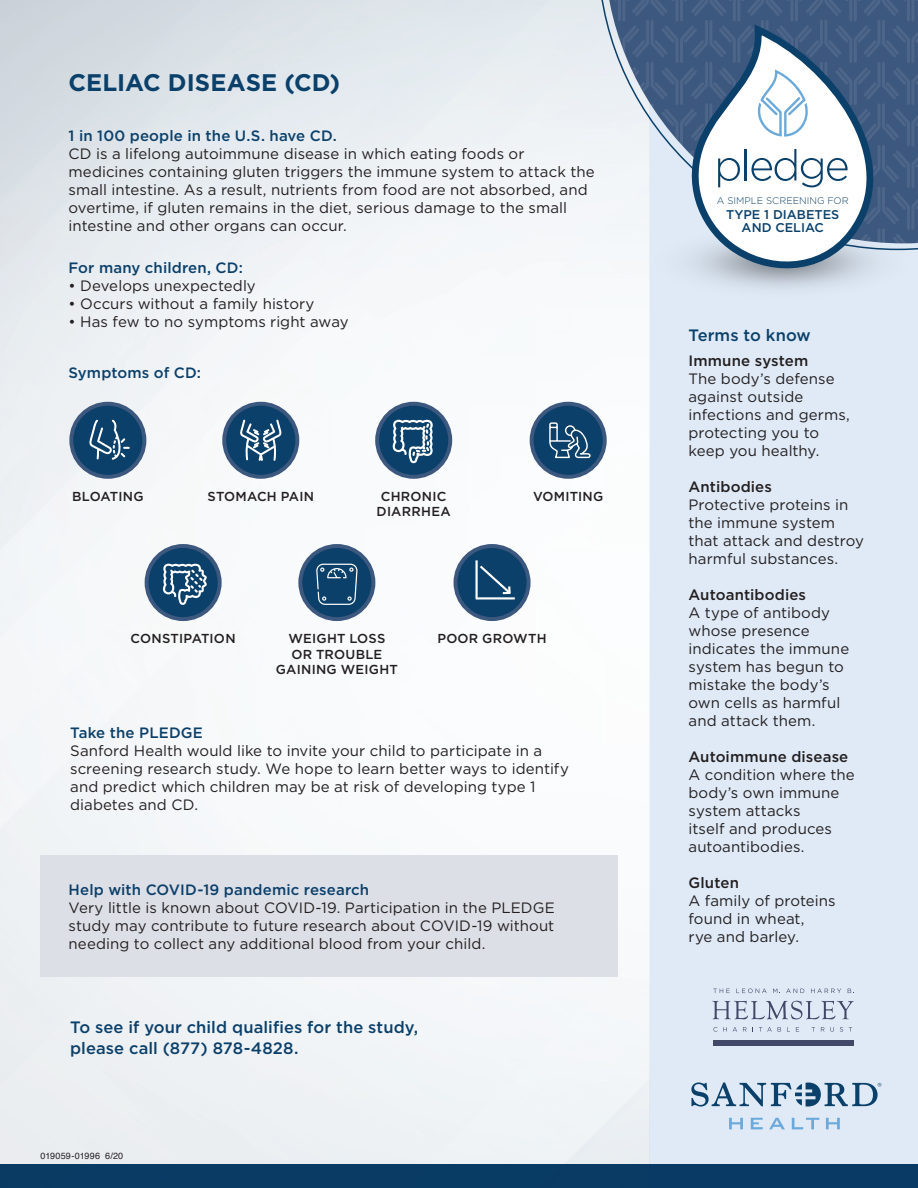
<style>
.page{position:relative;width:918px;height:1188px;background:#fff}
.page>*{position:absolute;margin:0;border:0;box-sizing:border-box;transform-origin:0 0}
.t1{font:700 24px "Gotham";color:#0b406a}
.t2{font:500 16.5px/21px "Gotham";letter-spacing:.005em;color:#0b406a}
.t3{font:15px/18px "Gotham";letter-spacing:.005em;color:#231f20}
.t4{font:500 15px "Gotham";letter-spacing:.01em;color:#0b406a}
.t5{font:500 15px "Gotham";letter-spacing:.01em;color:#231f20}
.t6{font:500 13.05px/15.6px "Gotham";letter-spacing:.02em;color:#231f20;text-align:center}
.t7{font:500 12.6px/13.5px "Gotham";color:#0b406a;text-align:center}
.t8{font:300 9.6px "Gotham";color:#0b406a}
.t9{font:9px "Helvetica";letter-spacing:.025em;color:#231f20}
</style>
<div class="page">
<div style="left:649px;top:54px;width:269px;height:1134px;background:#dfeaf6"></div>
<img style="left:0;top:0;width:649px;height:1164px">
<div style="left:0;top:1164px;width:918px;height:24px;background:#0b406a"></div>
<svg style="left:729px;top:1118px;width:14px;height:11px"></svg>
<svg style="left:751px;top:1118px;width:12px;height:11px"></svg>
<svg style="left:769px;top:1118px;width:16px;height:11px"></svg>
<svg style="left:792px;top:1118px;width:27px;height:11px"></svg>
<svg style="left:826px;top:1118px;width:14px;height:11px"></svg>
<svg style="left:691px;top:1082px;width:190px;height:25px"></svg>
<img style="left:618px;top:251px;width:223px;height:77px">
<svg style="left:596px;top:0;width:322px;height:251px"></svg>
<svg style="left:676px;top:243px;width:241px;height:39px"></svg>
<svg style="left:609px;top:0;width:309px;height:243px;background:#95a5ba"></svg>
<div style="left:71px;top:404px;width:73px;height:73px;background:#0b406a;border-radius:50%"></div>
<div style="left:69px;top:402px;width:77px;height:77px;border:4px solid #3d587e;border-radius:50%"></div>
<div style="left:147px;top:546px;width:73px;height:73px;background:#0b406a;border-radius:50%"></div>
<div style="left:145px;top:544px;width:77px;height:77px;border:4px solid #3d587e;border-radius:50%"></div>
<div style="left:224px;top:404px;width:73px;height:73px;background:#0b406a;border-radius:50%"></div>
<div style="left:222px;top:402px;width:77px;height:77px;border:4px solid #3d587e;border-radius:50%"></div>
<div style="left:455px;top:546px;width:74px;height:73px;background:#0b406a;border-radius:50%"></div>
<div style="left:454px;top:544px;width:77px;height:77px;border:4px solid #3d587e;border-radius:50%"></div>
<div style="left:377px;top:404px;width:73px;height:73px;background:#0b406a;border-radius:50%"></div>
<div style="left:375px;top:402px;width:77px;height:77px;border:4px solid #3d587e;border-radius:50%"></div>
<div style="left:300px;top:546px;width:73px;height:73px;background:#0b406a;border-radius:50%"></div>
<div style="left:298px;top:544px;width:77px;height:77px;border:4px solid #3d587e;border-radius:50%"></div>
<div style="left:532px;top:404px;width:73px;height:73px;background:#0b406a;border-radius:50%"></div>
<div style="left:530px;top:402px;width:77px;height:77px;border:4px solid #3d587e;border-radius:50%"></div>
<div style="left:40px;top:856px;width:578px;height:121px;background:#dddfe7"></div>
<svg style="left:549px;top:422px;width:42px;height:37px"></svg>
<svg style="left:392px;top:419px;width:41px;height:44px"></svg>
<svg style="left:240px;top:420px;width:42px;height:41px"></svg>
<svg style="left:89px;top:420px;width:41px;height:40px"></svg>
<svg style="left:163px;top:563px;width:44px;height:42px"></svg>
<hr style="left:475px;top:560px;width:3px;height:39px;background:#fff">
<hr style="left:476px;top:597px;width:39px;height:3px;background:#fff">
<svg style="left:480px;top:565px;width:31px;height:30px"></svg>
<svg style="left:712px;top:1001px;width:142px;height:18px"></svg>
<svg style="left:714px;top:989px;width:16px;height:4px"></svg>
<svg style="left:736px;top:989px;width:31px;height:4px"></svg>
<svg style="left:773px;top:989px;width:7px;height:4px"></svg>
<svg style="left:786px;top:989px;width:18px;height:4px"></svg>
<svg style="left:811px;top:989px;width:30px;height:4px"></svg>
<svg style="left:848px;top:989px;width:6px;height:4px"></svg>
<svg style="left:713px;top:1027px;width:4px;height:5px"></svg>
<svg style="left:723px;top:1027px;width:4px;height:5px"></svg>
<svg style="left:733px;top:1027px;width:4px;height:5px"></svg>
<svg style="left:743px;top:1027px;width:10px;height:5px"></svg>
<svg style="left:759px;top:1027px;width:13px;height:5px"></svg>
<svg style="left:821px;top:1027px;width:13px;height:5px"></svg>
<svg style="left:840px;top:1027px;width:3px;height:5px"></svg>
<div style="left:713px;top:1040px;width:140px;height:5px;background:#424867"></div>
<svg style="left:316px;top:564px;width:42px;height:41px"></svg>
<h1 class="t1" style="left:69px;top:67px;width:273px">CELIAC DISEASE (CD)</h1>
<p class="t4" style="left:69px;top:125px;width:270px">1 in 100 people in the U.S. have CD.</p>
<p class="t3" style="left:69px;top:144px;width:528px">CD is a lifelong autoimmune disease in which eating foods or medicines containing gluten triggers the immune system to attack the small intestine. As a result, nutrients from food are not absorbed, and overtime, if gluten remains in the diet, serious damage to the small intestine and other organs can occur.</p>
<p class="t4" style="left:69px;top:258px;width:176px">For many children, CD:</p>
<p class="t3" style="left:69px;top:277px;width:189px">• Develops unexpectedly</p>
<p class="t3" style="left:69px;top:295px;width:247px">• Occurs without a family history</p>
<p class="t3" style="left:69px;top:313px;width:282px">• Has few to no symptoms right away</p>
<p class="t4" style="left:69px;top:363px;width:134px">Symptoms of CD:</p>
<p class="t6" style="left:72px;top:488px;width:73px">BLOATING</p>
<p class="t6" style="left:208px;top:488px;width:108px">STOMACH PAIN</p>
<p class="t6" style="left:377px;top:488px;width:76px">CHRONIC<br>DIARRHEA</p>
<p class="t6" style="left:533px;top:488px;width:72px">VOMITING</p>
<p class="t6" style="left:131px;top:630px;width:106px">CONSTIPATION</p>
<p class="t6" style="left:276px;top:630px;width:123px">WEIGHT LOSS<br>OR TROUBLE<br>GAINING WEIGHT</p>
<p class="t6" style="left:437px;top:630px;width:111px">POOR GROWTH</p>
<p class="t4" style="left:70px;top:723px;width:134px">Take the PLEDGE</p>
<p class="t3" style="left:70px;top:741px;width:500px">Sanford Health would like to invite your child to participate in a screening research study. We hope to learn better ways to identify and predict which children may be at risk of developing type 1 diabetes and CD.</p>
<p class="t4" style="left:69px;top:879px;width:302px">Help with COVID-19 pandemic research</p>
<p class="t3" style="left:69px;top:898px;width:488px;text-align:justify">Very little is known about COVID-19. Participation in the PLEDGE study may contribute to future research about COVID-19 without needing to collect any additional blood from your child.</p>
<p class="t2" style="left:70px;top:1017px;width:350px">To see if your child qualifies for the study, please call (877) 878-4828.</p>
<p class="t9" style="left:40px;top:1149px;width:84px">019059-01996 6/20</p>
<p class="t8" style="left:717px;top:195px;width:133px">A SIMPLE SCREENING FOR</p>
<p class="t7" style="left:726px;top:207px;width:115px">TYPE 1 DIABETES<br>AND CELIAC</p>
<p class="t2" style="left:688px;top:325px;width:124px">Terms to know</p>
<p class="t5" style="left:688px;top:351px;width:121px">Immune system</p>
<p class="t3" style="left:688px;top:369px;width:163px">The body’s defense against outside infections and germs, protecting you to keep you healthy.</p>
<p class="t5" style="left:688px;top:477px;width:85px">Antibodies</p>
<p class="t3" style="left:688px;top:495px;width:177px">Protective proteins in the immune system that attack and destroy harmful substances.</p>
<p class="t5" style="left:688px;top:585px;width:119px">Autoantibodies</p>
<p class="t3" style="left:688px;top:603px;width:162px">A type of antibody whose presence indicates the immune system has begun to mistake the body’s own cells as harmful and attack them.</p>
<p class="t5" style="left:688px;top:747px;width:161px">Autoimmune disease</p>
<p class="t3" style="left:688px;top:765px;width:168px">A condition where the body’s own immune system attacks<br>itself and produces autoantibodies.</p>
<p class="t5" style="left:688px;top:873px;width:52px">Gluten</p>
<p class="t3" style="left:688px;top:891px;width:149px">A family of proteins found in wheat,<br>rye and barley.</p>
</div>
